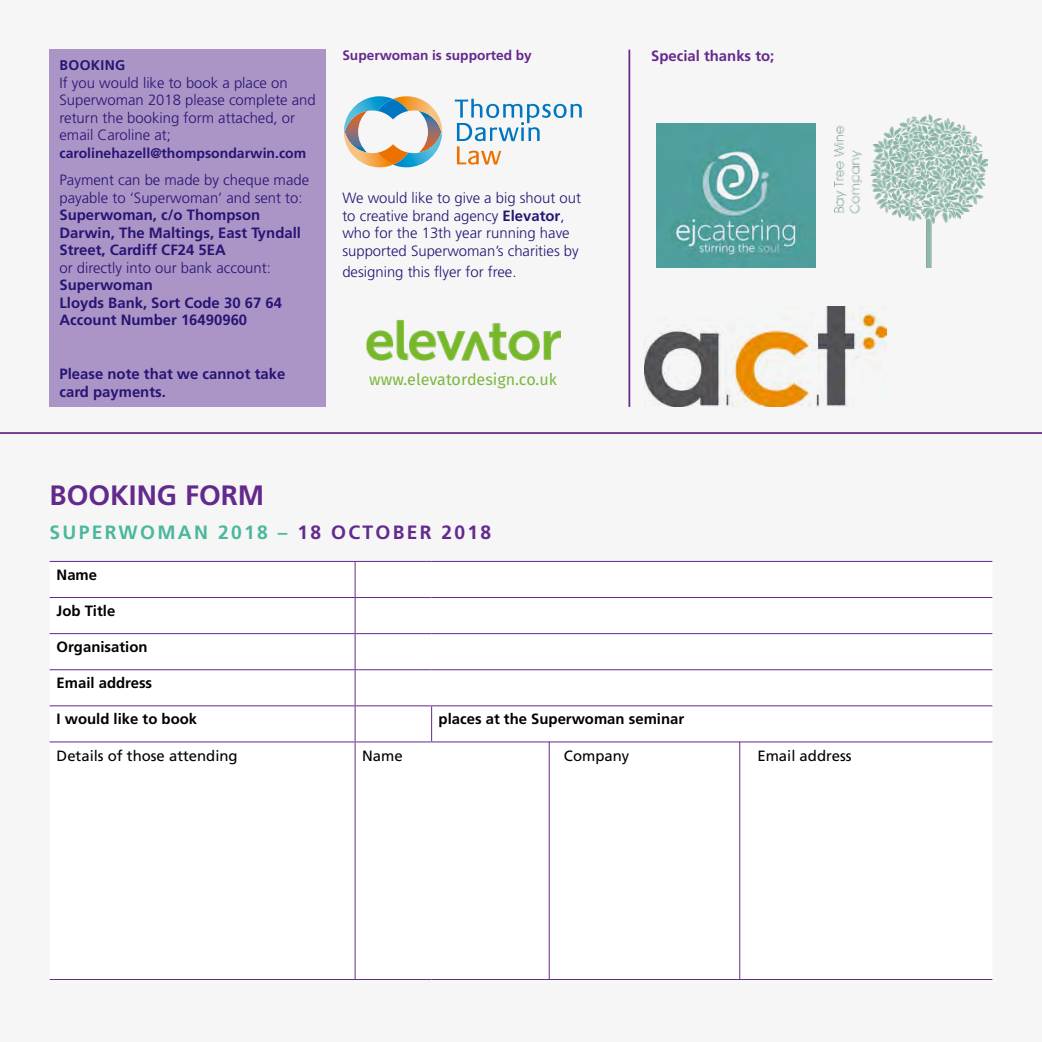
<style>
.page{position:relative;width:1042px;height:1042px;background:#fff}
.page>*{position:absolute;margin:0;border:0;box-sizing:border-box;transform-origin:0 0}
.t1{font:700 28px "Frutiger";color:#64298c}
.t2{font:700 19.25px "Frutiger";letter-spacing:.12em;color:#4ab89e}
.t3{font:16.1px "Fira Sans";color:#7bb83e}
.t4{font:300 14.88px/17.5px "Frutiger";color:#271474}
.t5{font:700 14.88px/17.5px "Frutiger";color:#271474}
.t6{font:700 14.88px "Frutiger";color:#000}
.t7{font:14.88px "Frutiger";color:#000}
.t8{font:700 14.88px "Frutiger";color:#64298c}
.t9{font:700 14px "Frutiger";color:#271474}
.t10{font:700 14px "Frutiger";letter-spacing:.025em;color:#271474}
.t11{font:700 13.65px "Frutiger";color:#64298c}
.s1{font-weight:700}
.s2{color:#64298c}
</style>
<div class="page">
<div style="left:1px;top:0;width:1041px;height:1042px;background:#f6f6f6"></div>
<div style="left:50px;top:562px;width:942px;height:417px;background:#fff"></div>
<hr style="left:50px;top:561px;width:305px;height:1px;background:#64298c">
<hr style="left:355px;top:561px;width:77px;height:1px;background:#64298c">
<hr style="left:355px;top:562px;width:1px;height:35px;background:#64298c">
<hr style="left:432px;top:561px;width:560px;height:1px;background:#64298c">
<hr style="left:50px;top:597px;width:305px;height:1px;background:#64298c">
<hr style="left:355px;top:597px;width:77px;height:1px;background:#64298c">
<hr style="left:355px;top:598px;width:1px;height:35px;background:#64298c">
<hr style="left:432px;top:597px;width:560px;height:1px;background:#64298c">
<hr style="left:50px;top:633px;width:305px;height:1px;background:#64298c">
<hr style="left:355px;top:633px;width:77px;height:1px;background:#64298c">
<hr style="left:355px;top:634px;width:1px;height:35px;background:#64298c">
<hr style="left:432px;top:633px;width:560px;height:1px;background:#64298c">
<hr style="left:50px;top:669px;width:305px;height:1px;background:#64298c">
<hr style="left:355px;top:669px;width:77px;height:1px;background:#64298c">
<hr style="left:355px;top:670px;width:1px;height:35px;background:#64298c">
<hr style="left:432px;top:669px;width:560px;height:1px;background:#64298c">
<hr style="left:50px;top:705px;width:305px;height:1px;background:#64298c">
<hr style="left:355px;top:705px;width:77px;height:1px;background:#64298c">
<hr style="left:355px;top:706px;width:1px;height:35px;background:#64298c">
<hr style="left:432px;top:705px;width:560px;height:1px;background:#64298c">
<hr style="left:431px;top:706px;width:1px;height:35px;background:#64298c">
<hr style="left:50px;top:741px;width:305px;height:1px;background:#64298c">
<hr style="left:355px;top:741px;width:77px;height:1px;background:#64298c">
<hr style="left:355px;top:742px;width:1px;height:237px;background:#64298c">
<hr style="left:432px;top:741px;width:560px;height:1px;background:#64298c">
<hr style="left:50px;top:979px;width:305px;height:1px;background:#64298c">
<hr style="left:355px;top:979px;width:77px;height:1px;background:#64298c">
<hr style="left:432px;top:979px;width:560px;height:1px;background:#64298c">
<hr style="left:549px;top:742px;width:1px;height:238px;background:#64298c">
<hr style="left:739px;top:742px;width:1px;height:238px;background:#64298c">
<hr style="left:0;top:432px;width:1042px;height:2px;background:#64298c">
<hr style="left:628px;top:50px;width:2px;height:357px;background:#64298c">
<svg style="left:344px;top:96px;width:99px;height:71px"></svg>
<svg style="left:455px;top:99px;width:127px;height:66px"></svg>
<img style="left:656px;top:124px;width:160px;height:144px">
<img style="left:835px;top:115px;width:152px;height:153px">
<div style="left:50px;top:50px;width:276px;height:357px;background:#ab95c6"></div>
<img style="left:366px;top:320px;width:194px;height:41px">
<img style="left:644px;top:306px;width:243px;height:101px">
<p class="t10" style="left:60px;top:57px;width:67px">BOOKING</p>
<p class="t4" style="left:60px;top:74px;width:258px">If you would like to book a place on<br>Superwoman 2018 please complete and return the booking form attached, or email Caroline at;</p>
<p class="t9" style="left:60px;top:145px;width:248px">carolinehazell@thompsondarwin.com</p>
<p class="t4" style="left:60px;top:171px;width:251px">Payment can be made by cheque made payable to ‘Superwoman’ and sent to:</p>
<p class="t5" style="left:60px;top:206px;width:243px">Superwoman, c/o Thompson<br>Darwin, The Maltings, East Tyndall<br>Street, Cardiff CF24 5EA</p>
<p class="t4" style="left:60px;top:259px;width:213px">or directly into our bank account:</p>
<p class="t5" style="left:60px;top:276px;width:224px">Superwoman<br>Lloyds Bank, Sort Code 30 67 64<br>Account Number 16490960</p>
<p class="t5" style="left:60px;top:365px;width:227px">Please note that we cannot take card payments.</p>
<p class="t11" style="left:342px;top:47px;width:191px">Superwoman is supported by</p>
<p class="t4" style="left:342px;top:189px;width:240px">We would like to give a big shout out to creative brand agency <span class="s1">Elevator</span>, who for the 13th year running have supported Superwoman’s charities by</p>
<p class="t4" style="left:342px;top:263px;width:176px">designing this flyer for free.</p>
<p class="t3" style="left:369px;top:368px;width:189px">www.elevatordesign.co.uk</p>
<h1 class="t1" style="left:50px;top:479px;width:216px">BOOKING FORM</h1>
<p class="t2" style="left:50px;top:521px;width:443px">SUPERWOMAN 2018 – <span class="s2">18 OCTOBER 2018</span></p>
<p class="t8" style="left:651px;top:47px;width:125px">Special thanks to;</p>
<p class="t6" style="left:57px;top:566px;width:42px">Name</p>
<p class="t6" style="left:57px;top:602px;width:60px">Job Title</p>
<p class="t6" style="left:57px;top:638px;width:92px">Organisation</p>
<p class="t6" style="left:57px;top:674px;width:97px">Email address</p>
<p class="t6" style="left:57px;top:710px;width:142px">I would like to book</p>
<p class="t6" style="left:439px;top:710px;width:247px">places at the Superwoman seminar</p>
<p class="t7" style="left:57px;top:746px;width:183px">Details of those attending</p>
<p class="t7" style="left:362px;top:746px;width:42px">Name</p>
<p class="t7" style="left:564px;top:746px;width:67px">Company</p>
<p class="t7" style="left:757px;top:746px;width:96px">Email address</p>
</div>
